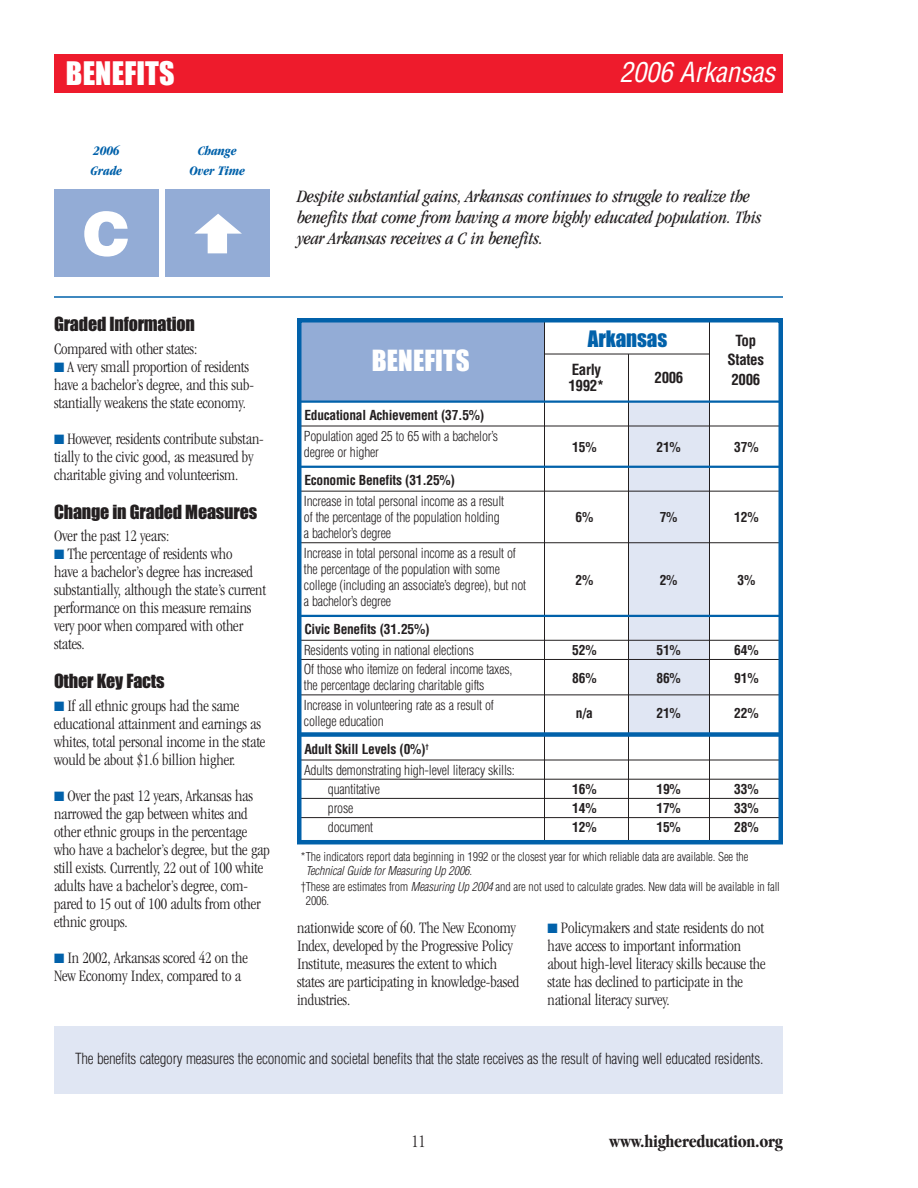
<style>
.page{position:relative;width:918px;height:1188px;background:#fff}
.page>*{position:absolute;margin:0;border:0;box-sizing:border-box;transform-origin:0 0}
.t1{font:900 60px "Helvetica";color:#fff}
.t2{font:30px "Impact";letter-spacing:.005em;color:#fff}
.t3{font:italic condensed 27px "Helvetica";letter-spacing:-.01em;color:#fff}
.t4{font:27px "Impact";letter-spacing:.005em;color:#fff}
.t5{font:21px "Impact";letter-spacing:-.005em;color:#0161aa}
.t6{font:italic condensed 18px/21px "Garamond";letter-spacing:-.01em;color:#231f20}
.t7{font:18px "Impact";letter-spacing:-.01em;color:#231f20}
.t8{font:700 condensed 18px "Garamond";letter-spacing:-.015em;color:#231f20}
.t9{font:300 condensed 18px "Garamond";color:#231f20}
.t10{font:300 condensed 16.5px/18px "Garamond";letter-spacing:-.01em;color:#231f20}
.t11{font:300 condensed 15px "Helvetica";letter-spacing:-.015em;color:#231f20}
.t12{font:700 condensed 15px/19.5px "Helvetica";letter-spacing:-.025em;color:#231f20;text-align:center}
.t13{font:300 condensed 13.5px/16.2px "Helvetica";letter-spacing:-.015em;color:#231f20}
.t14{font:700 condensed 13.5px "Helvetica";letter-spacing:-.02em;color:#231f20}
.t15{font:italic 700 condensed 13.5px/19.5px "Garamond";letter-spacing:-.01em;color:#0161aa}
.t16{font:300 condensed 12px/13.5px "Helvetica";letter-spacing:-.01em;color:#231f20}
.s1{color:#0161aa}
.s2{font-weight:700}
.s3{font-style:italic}
</style>
<div class="page">
<div style="left:297px;top:320px;width:247px;height:81px;background:#93acd6"></div>
<div style="left:54px;top:54px;width:729px;height:39px;background:#ee1b2c"></div>
<div style="left:629px;top:402px;width:81px;height:332px;background:#e0e6f3"></div>
<hr style="left:544px;top:321px;width:1px;height:522px;background:#231f20">
<hr style="left:544px;top:354px;width:166px;height:1px;background:#231f20">
<hr style="left:709px;top:320px;width:1px;height:522px;background:#231f20">
<hr style="left:628px;top:354px;width:1px;height:488px;background:#231f20">
<hr style="left:301px;top:400px;width:481px;height:3px;background:#0161aa">
<hr style="left:301px;top:426px;width:481px;height:1px;background:#231f20">
<hr style="left:301px;top:466px;width:481px;height:2px;background:#0161aa">
<hr style="left:301px;top:491px;width:481px;height:1px;background:#231f20">
<hr style="left:301px;top:542px;width:481px;height:1px;background:#231f20">
<hr style="left:301px;top:615px;width:481px;height:2px;background:#0161aa">
<hr style="left:301px;top:640px;width:481px;height:1px;background:#231f20">
<hr style="left:301px;top:659px;width:481px;height:1px;background:#231f20">
<hr style="left:301px;top:695px;width:481px;height:1px;background:#231f20">
<div style="left:301px;top:732px;width:481px;height:5px;background:#0161aa"></div>
<hr style="left:301px;top:760px;width:481px;height:1px;background:#231f20">
<hr style="left:301px;top:779px;width:481px;height:1px;background:#231f20">
<hr style="left:301px;top:798px;width:481px;height:1px;background:#231f20">
<hr style="left:301px;top:817px;width:481px;height:1px;background:#231f20">
<div style="left:54px;top:1026px;width:729px;height:68px;background:#e0e6f3"></div>
<div style="left:297px;top:318px;width:486px;height:526px;border:4px solid #0161aa"></div>
<hr style="left:54px;top:296px;width:729px;height:2px;background:#0161aa">
<div style="left:165px;top:189px;width:105px;height:88px;background:#93acd6"></div>
<svg style="left:194px;top:214px;width:48px;height:39px"></svg>
<div style="left:54px;top:189px;width:105px;height:87px;background:#93acd6"></div>
<h2 class="t2" style="left:66px;top:64px;width:110px">BENEFITS</h2>
<h3 class="t3" style="left:620px;top:62px;width:157px">2006 Arkansas</h3>
<p class="t15" style="left:91px;top:142px;width:33px">2006<br>Grade</p>
<p class="t15" style="left:190px;top:143px;width:57px;text-align:center">Change<br>Over Time</p>
<h1 class="t1" style="left:83px;top:212px;width:48px">C</h1>
<p class="t7" style="left:54px;top:319px;width:142px">Graded Information</p>
<p class="t10" style="left:54px;top:341px;width:145px">Compared with other states:</p>
<p class="t10" style="left:54px;top:359px;width:201px"><span class="s1">■</span> A very small proportion of residents have a bachelor’s degree, and this sub&shy;stantially weakens the state economy.</p>
<p class="t10" style="left:54px;top:431px;width:211px"><span class="s1">■</span> However, residents contribute substan&shy;tially to the civic good, as measured by charitable giving and volunteerism.</p>
<p class="t7" style="left:54px;top:506px;width:205px">Change in Graded Measures</p>
<p class="t10" style="left:54px;top:528px;width:117px">Over the past 12 years:</p>
<p class="t10" style="left:54px;top:546px;width:214px"><span class="s1">■</span> The percentage of residents who<br>have a bachelor’s degree has increased substantially, although the state’s current performance on this measure remains very poor when compared with other states.</p>
<p class="t7" style="left:54px;top:676px;width:112px">Other Key Facts</p>
<p class="t10" style="left:54px;top:698px;width:213px"><span class="s1">■</span> If all ethnic groups had the same educational attainment and earnings as whites, total personal income in the state would be about $1.6 billion higher.</p>
<p class="t10" style="left:54px;top:788px;width:218px"><span class="s1">■</span> Over the past 12 years, Arkansas has narrowed the gap between whites and other ethnic groups in the percentage who have a bachelor’s degree, but the gap still exists. Currently, 22 out of 100 white adults have a bachelor’s degree, com&shy;pared to 15 out of 100 adults from other ethnic groups.</p>
<p class="t10" style="left:54px;top:950px;width:195px"><span class="s1">■</span> In 2002, Arkansas scored 42 on the<br>New Economy Index, compared to a</p>
<p class="t6" style="left:297px;top:187px;width:466px">Despite substantial gains, Arkansas continues to struggle to realize the benefits that come from having a more highly educated population. This year Arkansas receives a C in benefits.</p>
<h3 class="t4" style="left:372px;top:352px;width:99px">BENEFITS</h3>
<p class="t5" style="left:588px;top:332px;width:81px">Arkansas</p>
<p class="t12" style="left:728px;top:332px;width:38px">Top<br>States<br>2006</p>
<p class="t12" style="left:568px;top:362px;width:37px;line-height:16.5px;text-align:left">Early<br>1992*</p>
<p class="t12" style="left:655px;top:369px;width:30px">2006</p>
<p class="t14" style="left:304px;top:410px;width:182px">Educational Achievement (37.5%)</p>
<p class="t13" style="left:304px;top:429px;width:195px">Population aged 25 to 65 with a bachelor’s degree or higher</p>
<p class="t14" style="left:572px;top:442px;width:26px">15%</p>
<p class="t14" style="left:656px;top:442px;width:26px">21%</p>
<p class="t14" style="left:734px;top:442px;width:26px">37%</p>
<p class="t14" style="left:304px;top:475px;width:152px">Economic Benefits (31.25%)</p>
<p class="t13" style="left:304px;top:494px;width:202px">Increase in total personal income as a result of the percentage of the population holding</p>
<p class="t14" style="left:576px;top:512px;width:19px">6%</p>
<p class="t14" style="left:660px;top:512px;width:19px">7%</p>
<p class="t14" style="left:734px;top:512px;width:26px">12%</p>
<p class="t13" style="left:304px;top:525px;width:214px;line-height:19.2px">a bachelor’s degree<br>Increase in total personal income as a result of</p>
<p class="t13" style="left:304px;top:562px;width:224px">the percentage of the population with some college (including an associate’s degree), but not</p>
<p class="t14" style="left:576px;top:575px;width:19px">2%</p>
<p class="t14" style="left:660px;top:575px;width:19px">2%</p>
<p class="t14" style="left:737px;top:575px;width:19px">3%</p>
<p class="t13" style="left:304px;top:594px;width:89px">a bachelor’s degree</p>
<p class="t14" style="left:304px;top:624px;width:127px">Civic Benefits (31.25%)</p>
<p class="t13" style="left:304px;top:643px;width:171px">Residents voting in national elections</p>
<p class="t14" style="left:572px;top:645px;width:26px">52%</p>
<p class="t14" style="left:656px;top:645px;width:26px">51%</p>
<p class="t14" style="left:734px;top:645px;width:26px">64%</p>
<p class="t13" style="left:304px;top:662px;width:210px">Of those who itemize on federal income taxes, the percentage declaring charitable gifts</p>
<p class="t14" style="left:572px;top:673px;width:26px">86%</p>
<p class="t14" style="left:656px;top:673px;width:26px">86%</p>
<p class="t14" style="left:734px;top:673px;width:26px">91%</p>
<p class="t13" style="left:304px;top:698px;width:192px">Increase in volunteering rate as a result of college education</p>
<p class="t14" style="left:576px;top:708px;width:18px">n/a</p>
<p class="t14" style="left:656px;top:708px;width:26px">21%</p>
<p class="t14" style="left:734px;top:708px;width:26px">22%</p>
<p class="t13" style="left:304px;top:740px;width:212px;line-height:20.7px"><span class="s2">Adult Skill Levels (0%)</span><sup>†<br></sup>Adults demonstrating high-level literacy skills:</p>
<p class="t13" style="left:328px;top:782px;width:53px">quantitative</p>
<p class="t14" style="left:572px;top:784px;width:26px">16%</p>
<p class="t14" style="left:656px;top:784px;width:26px">19%</p>
<p class="t14" style="left:734px;top:784px;width:26px">33%</p>
<p class="t13" style="left:328px;top:801px;width:27px">prose</p>
<p class="t14" style="left:572px;top:803px;width:26px">14%</p>
<p class="t14" style="left:656px;top:803px;width:26px">17%</p>
<p class="t14" style="left:734px;top:803px;width:26px">33%</p>
<p class="t13" style="left:328px;top:820px;width:47px">document</p>
<p class="t14" style="left:572px;top:822px;width:26px">12%</p>
<p class="t14" style="left:656px;top:822px;width:26px">15%</p>
<p class="t14" style="left:734px;top:822px;width:26px">28%</p>
<p class="t16" style="left:306px;top:851px;width:444px;text-indent:-5px">*The indicators report data beginning in 1992 or the closest year for which reliable data are available. See the<br><span class="s3">Technical Guide for Measuring Up 2006</span>.</p>
<p class="t16" style="left:306px;top:881px;width:476px;text-indent:-5px">†These are estimates from <span class="s3">Measuring Up 2004</span> and are not used to calculate grades. New data will be available in fall<br>2006.</p>
<p class="t10" style="left:297px;top:920px;width:224px">nationwide score of 60. The New Economy Index, developed by the Progressive Policy Institute, measures the extent to which states are participating in knowledge-based industries.</p>
<p class="t10" style="left:548px;top:920px;width:220px"><span class="s1">■</span> Policymakers and state residents do not have access to important information about high-level literacy skills because the state has declined to participate in the national literacy survey.</p>
<p class="t11" style="left:75px;top:1053px;width:690px">The benefits category measures the economic and societal benefits that the state receives as the result of having well educated residents.</p>
<p class="t9" style="left:411px;top:1134px;width:16px">11</p>
<p class="t8" style="left:609px;top:1134px;width:175px">www.highereducation.org</p>
</div>
